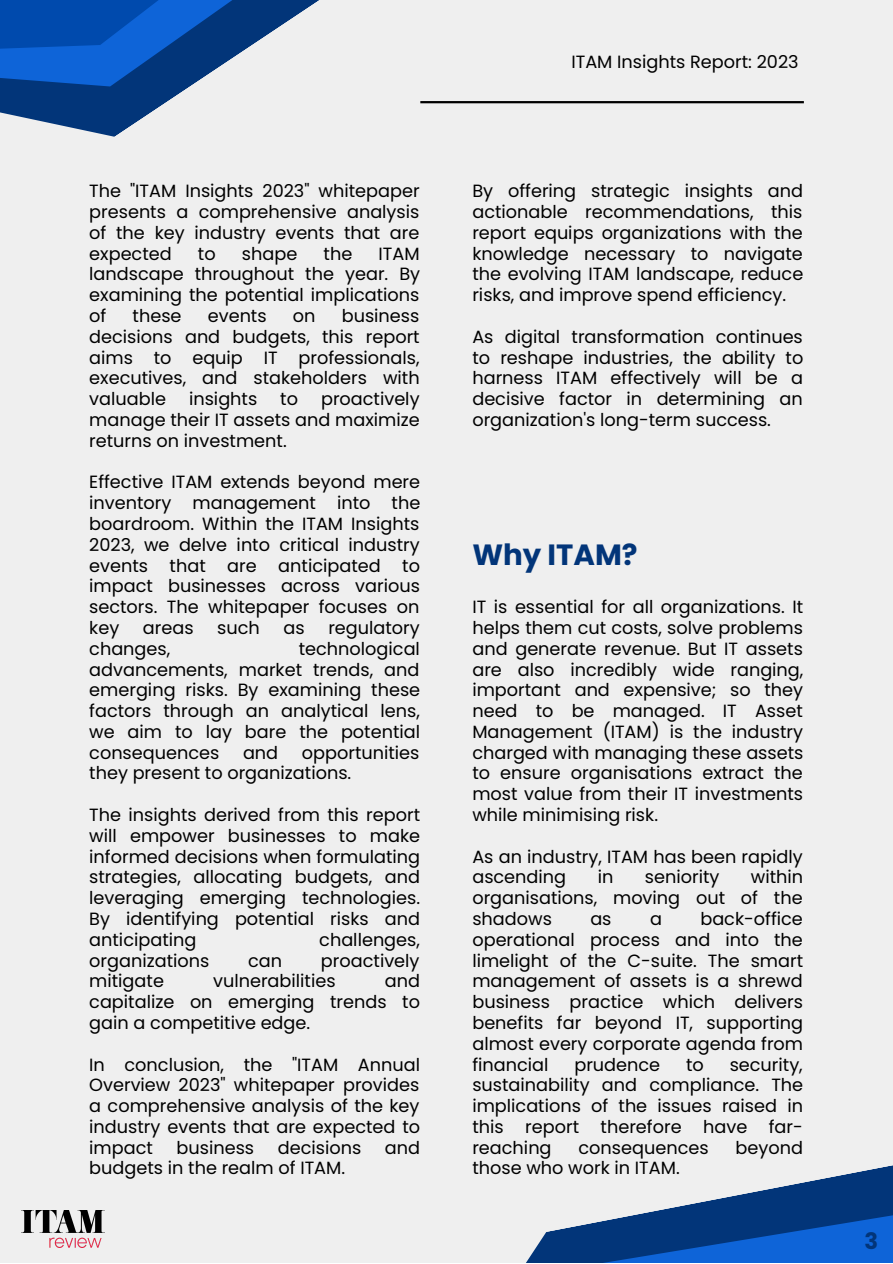
<style>
.page{position:relative;width:893px;height:1264px;background:#fff}
.page>*{position:absolute;margin:0;border:0;box-sizing:border-box;transform-origin:0 0}
.t1{font:700 29.25px "Poppins";color:#023579}
.t2{font:700 22.65px "Poppins";color:#023579}
.t3{font:17.7px/20.9px "Poppins";color:#000;text-align:justify}
</style>
<div class="page">
<div style="left:0;top:0;width:892px;height:1262px;background:#efefef"></div>
<svg style="left:526px;top:1173px;width:366px;height:89px"></svg>
<svg style="left:0;top:0;width:483px;height:137px"></svg>
<hr style="left:420px;top:101px;width:383px;height:2px;background:#000">
<img style="left:21px;top:1210px;width:83px;height:36px">
<p class="t3" style="left:89px;top:181px;width:332px">The "ITAM Insights 2023" whitepaper presents a comprehensive analysis of the key industry events that are expected</p>
<p class="t3" style="left:198px;top:243px;width:19px">to</p>
<p class="t3" style="left:242px;top:243px;width:57px">shape</p>
<p class="t3" style="left:323px;top:243px;width:30px">the</p>
<p class="t3" style="left:89px;top:243px;width:332px;text-indent:289px">ITAM landscape throughout the year. By examining the potential implications of</p>
<p class="t3" style="left:89px;top:305px;width:332px;text-indent:252px">business decisions and budgets, this report aims to equip IT professionals, executives, and stakeholders with valuable</p>
<p class="t3" style="left:133px;top:305px;width:50px">these</p>
<p class="t3" style="left:208px;top:305px;width:60px">events</p>
<p class="t3" style="left:293px;top:305px;width:24px">on</p>
<p class="t3" style="left:89px;top:388px;width:332px;text-indent:232px">proactively manage their IT assets and maximize returns on investment.</p>
<p class="t3" style="left:89px;top:472px;width:332px">Effective ITAM extends beyond mere inventory management into the boardroom. Within the ITAM Insights 2023, we delve into critical industry events that are anticipated to impact businesses across various sectors. The whitepaper focuses on key</p>
<p class="t3" style="left:189px;top:388px;width:70px">insights</p>
<p class="t3" style="left:280px;top:388px;width:19px">to</p>
<p class="t3" style="left:143px;top:617px;width:52px">areas</p>
<p class="t3" style="left:217px;top:617px;width:44px">such</p>
<p class="t3" style="left:283px;top:617px;width:23px">as</p>
<p class="t3" style="left:328px;top:617px;width:93px">regulatory</p>
<p class="t3" style="left:89px;top:638px;width:82px">changes,</p>
<p class="t3" style="left:89px;top:638px;width:332px;text-indent:209px">technological advancements, market trends, and emerging risks. By examining these factors through an analytical lens, we aim to lay bare the potential consequences</p>
<p class="t3" style="left:89px;top:742px;width:332px;text-indent:212px">opportunities they present to organizations.</p>
<p class="t3" style="left:89px;top:804px;width:332px">The insights derived from this report will empower businesses to make informed decisions when formulating strategies, allocating budgets, and leveraging emerging technologies.<br>By identifying potential risks and anticipating</p>
<p class="t3" style="left:243px;top:742px;width:37px">and</p>
<p class="t3" style="left:319px;top:929px;width:102px">challenges,</p>
<p class="t3" style="left:89px;top:949px;width:122px">organizations</p>
<p class="t3" style="left:248px;top:949px;width:36px">can</p>
<p class="t3" style="left:321px;top:949px;width:100px">proactively</p>
<p class="t3" style="left:89px;top:970px;width:76px">mitigate</p>
<p class="t3" style="left:213px;top:970px;width:124px">vulnerabilities</p>
<p class="t3" style="left:89px;top:970px;width:332px;text-indent:295px">and capitalize on emerging trends to gain a competitive edge.</p>
<p class="t3" style="left:89px;top:1053px;width:332px">In conclusion, the "ITAM Annual Overview 2023" whitepaper provides a comprehensive analysis of the key industry events that are expected to impact</p>
<p class="t3" style="left:176px;top:1137px;width:79px">business</p>
<p class="t3" style="left:278px;top:1137px;width:85px">decisions</p>
<p class="t3" style="left:385px;top:1137px;width:37px">and</p>
<p class="t3" style="left:89px;top:1157px;width:257px">budgets in the realm of ITAM.</p>
<p class="t3" style="left:571px;top:51px;width:229px">ITAM Insights Report: 2023</p>
<p class="t3" style="left:472px;top:181px;width:332px">By offering strategic insights and actionable recommendations, this report equips organizations with the knowledge necessary to navigate the evolving ITAM landscape, reduce risks, and improve spend efficiency.</p>
<p class="t3" style="left:472px;top:326px;width:332px">As digital transformation continues to reshape industries, the ability to harness ITAM effectively will be a decisive factor in determining an organization's long-term success.</p>
<p class="t1" style="left:472px;top:534px;width:167px">Why ITAM?</p>
<p class="t3" style="left:472px;top:596px;width:332px">IT is essential for all organizations. It helps them cut costs, solve problems and generate revenue. But IT assets are also incredibly wide ranging, important and expensive; so they need to be managed. IT Asset Management (ITAM) is the industry charged with managing these assets to ensure organisations extract the most value from their IT investments while minimising risk.</p>
<p class="t3" style="left:472px;top:846px;width:332px">As an industry, ITAM has been rapidly ascending</p>
<p class="t3" style="left:472px;top:866px;width:332px;text-indent:278px">within organisations, moving out of the shadows</p>
<p class="t3" style="left:597px;top:866px;width:17px">in</p>
<p class="t3" style="left:644px;top:866px;width:76px">seniority</p>
<p class="t3" style="left:472px;top:908px;width:332px;text-indent:228px">back-office operational process and into the limelight of the C-suite. The smart management of assets is a shrewd business practice which delivers benefits far beyond IT, supporting almost every corporate agenda from financial</p>
<p class="t3" style="left:590px;top:908px;width:23px">as</p>
<p class="t3" style="left:650px;top:908px;width:13px">a</p>
<p class="t3" style="left:472px;top:1053px;width:332px;text-indent:257px">security, sustainability and compliance. The implications of the issues raised in this report therefore have far&shy;reaching</p>
<p class="t3" style="left:574px;top:1053px;width:87px">prudence</p>
<p class="t3" style="left:686px;top:1053px;width:19px">to</p>
<p class="t3" style="left:578px;top:1137px;width:132px">consequences</p>
<p class="t3" style="left:735px;top:1137px;width:69px">beyond</p>
<p class="t3" style="left:472px;top:1157px;width:209px">those who work in ITAM.</p>
<p class="t2" style="left:864px;top:1224px;width:15px">3</p>
</div>
